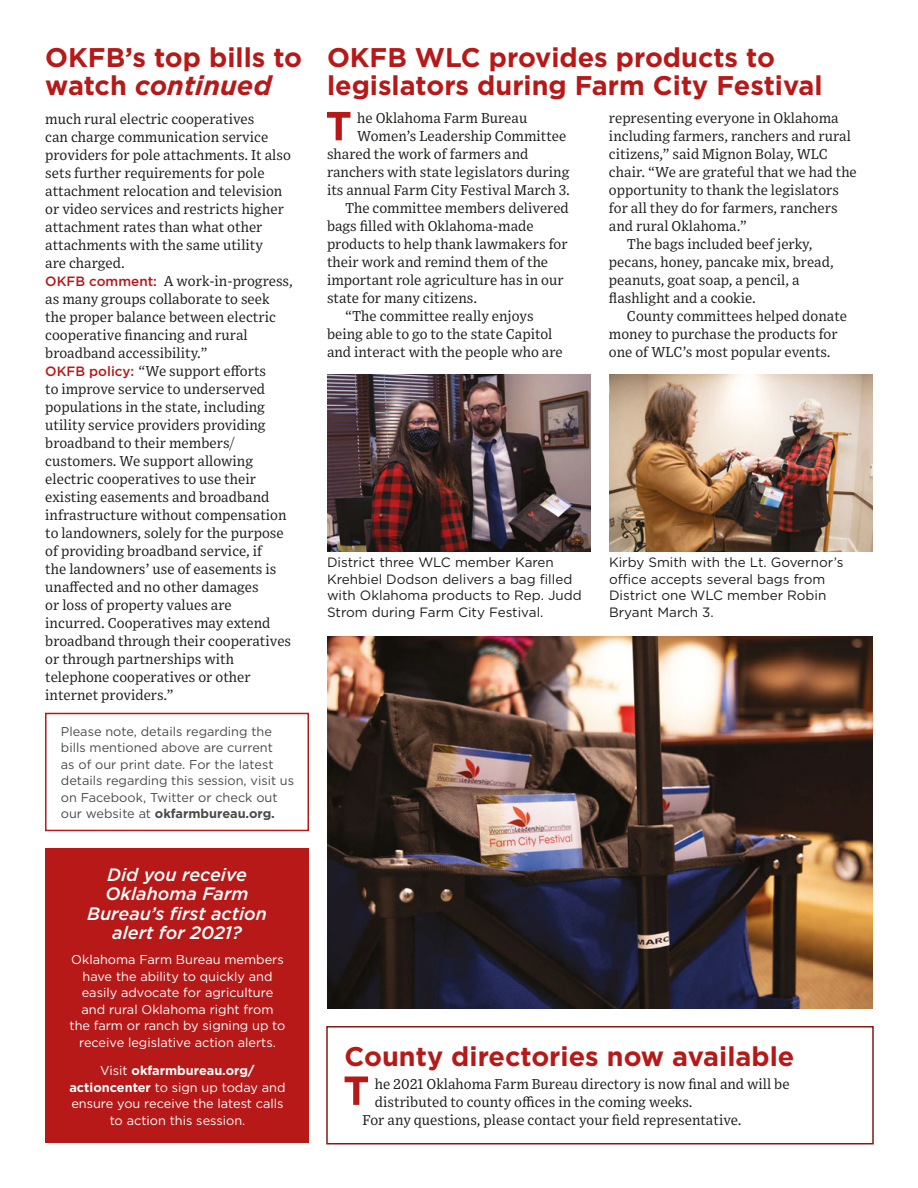
<style>
.page{position:relative;width:918px;height:1188px;background:#fff}
.page>*{position:absolute;margin:0;border:0;box-sizing:border-box;transform-origin:0 0}
.t1{font:700 27px/28.5px "Gotham";color:#b61918}
.t2{font:italic 500 18px/19.5px "Gotham";color:#fff;text-align:center}
.t3{font:14.25px/18px "Exchange";color:#1d1d1b}
.t4{font:13.5px/16.5px "Gotham";color:#1d1d1b}
.t5{font:12.75px/16.5px "Gotham";color:#fff;text-align:center}
.t6{font:12.75px/16.5px "Gotham";color:#4a4a49}
.s1{font-style:italic}
.s2{font-family:"Gotham";font-weight:500;font-size:13.5px;color:#b61918}
.s3{font-weight:700}
</style>
<div class="page">
<svg style="left:327px;top:112px;width:23px;height:28px"></svg>
<img style="left:327px;top:636px;width:546px;height:372px">
<img style="left:609px;top:374px;width:264px;height:177px">
<img style="left:327px;top:374px;width:264px;height:177px">
<div style="left:45px;top:848px;width:264px;height:295px;background:#b61918"></div>
<div style="left:326px;top:1026px;width:548px;height:118px;border:2px solid #841a14"></div>
<div style="left:45px;top:713px;width:264px;height:118px;border:2px solid #b61918"></div>
<svg style="left:345px;top:1077px;width:23px;height:28px"></svg>
<h1 class="t1" style="left:45px;top:43px;width:258px">OKFB’s top bills to watch <span class="s1">continued</span></h1>
<p class="t3" style="left:45px;top:109px;width:249px">much rural electric cooperatives<br>can charge communication service providers for pole attachments. It also sets further requirements for pole attachment relocation and television or video services and restricts higher attachment rates than what other attachments with the same utility<br>are charged.<br><span class="s2">OKFB comment:</span> A work-in-progress, as many groups collaborate to seek the proper balance between electric cooperative financing and rural broadband accessibility.”<br><span class="s2">OKFB policy:</span> “We support efforts<br>to improve service to underserved populations in the state, including utility service providers providing broadband to their members/ customers. We support allowing electric cooperatives to use their existing easements and broadband infrastructure without compensation to landowners, solely for the purpose of providing broadband service, if<br>the landowners’ use of easements is unaffected and no other damages<br>or loss of property values are incurred. Cooperatives may extend broadband through their cooperatives or through partnerships with telephone cooperatives or other internet providers.”</p>
<p class="t6" style="left:61px;top:723px;width:235px">Please note, details regarding the bills mentioned above are current<br>as of our print date. For the latest details regarding this session, visit us on Facebook, Twitter or check out our website at <span class="s3">okfarmbureau.org.</span></p>
<p class="t2" style="left:87px;top:864px;width:181px">Did you receive<br>Oklahoma Farm<br>Bureau’s first action alert for 2021?</p>
<p class="t5" style="left:70px;top:951px;width:217px">Oklahoma Farm Bureau members have the ability to quickly and easily advocate for agriculture and rural Oklahoma right from<br>the farm or ranch by signing up to receive legislative action alerts.</p>
<p class="t5" style="left:69px;top:1062px;width:218px">Visit <span class="s3">okfarmbureau.org/ actioncenter</span> to sign up today and ensure you receive the latest calls to action this session.</p>
<h1 class="t1" style="left:327px;top:43px;width:497px">OKFB WLC provides products to legislators during Farm City Festival</h1>
<p class="t3" style="left:357px;top:109px;width:172px">he Oklahoma Farm Bureau</p>
<p class="t3" style="left:357px;top:127px;width:211px">Women’s Leadership Committee</p>
<p class="t3" style="left:327px;top:145px;width:203px">shared the work of farmers and</p>
<p class="t3" style="left:327px;top:163px;width:244px">ranchers with state legislators during</p>
<p class="t3" style="left:327px;top:181px;width:244px">its annual Farm City Festival March 3.</p>
<p class="t3" style="left:345px;top:199px;width:225px">The committee members delivered</p>
<p class="t3" style="left:327px;top:217px;width:208px">bags filled with Oklahoma-made</p>
<p class="t3" style="left:327px;top:235px;width:242px">products to help thank lawmakers for</p>
<p class="t3" style="left:327px;top:253px;width:223px">their work and remind them of the</p>
<p class="t3" style="left:327px;top:271px;width:238px">important role agriculture has in our</p>
<p class="t3" style="left:327px;top:289px;width:152px">state for many citizens.</p>
<p class="t3" style="left:345px;top:307px;width:190px">“The committee really enjoys</p>
<p class="t3" style="left:327px;top:325px;width:227px">being able to go to the state Capitol</p>
<p class="t3" style="left:327px;top:343px;width:237px">and interact with the people who are</p>
<p class="t3" style="left:609px;top:109px;width:231px">representing everyone in Oklahoma</p>
<p class="t3" style="left:609px;top:127px;width:244px">including farmers, ranchers and rural</p>
<p class="t3" style="left:609px;top:145px;width:220px">citizens,” said Mignon Bolay, WLC</p>
<p class="t3" style="left:609px;top:163px;width:249px">chair. “We are grateful that we had the</p>
<p class="t3" style="left:609px;top:181px;width:232px">opportunity to thank the legislators</p>
<p class="t3" style="left:609px;top:199px;width:230px">for all they do for farmers, ranchers</p>
<p class="t3" style="left:609px;top:217px;width:139px">and rural Oklahoma.”</p>
<p class="t3" style="left:627px;top:235px;width:187px">The bags included beef jerky,</p>
<p class="t3" style="left:609px;top:253px;width:226px">pecans, honey, pancake mix, bread,</p>
<p class="t3" style="left:609px;top:271px;width:192px">peanuts, goat soap, a pencil, a</p>
<p class="t3" style="left:609px;top:289px;width:148px">flashlight and a cookie.</p>
<p class="t3" style="left:627px;top:307px;width:222px">County committees helped donate</p>
<p class="t3" style="left:609px;top:325px;width:230px">money to purchase the products for</p>
<p class="t3" style="left:609px;top:343px;width:223px">one of WLC’s most popular events.</p>
<p class="t4" style="left:327px;top:554px;width:256px">District three WLC member Karen Krehbiel Dodson delivers a bag filled with Oklahoma products to Rep. Judd Strom during Farm City Festival.</p>
<p class="t4" style="left:609px;top:554px;width:236px">Kirby Smith with the Lt. Governor’s office accepts several bags from<br>District one WLC member Robin<br>Bryant March 3.</p>
<h1 class="t1" style="left:345px;top:1042px;width:451px">County directories now available</h1>
<p class="t3" style="left:375px;top:1074px;width:416px">he 2021 Oklahoma Farm Bureau directory is now final and will be</p>
<p class="t3" style="left:375px;top:1092px;width:319px">distributed to county offices in the coming weeks.</p>
<p class="t3" style="left:363px;top:1110px;width:381px">For any questions, please contact your field representative.</p>
</div>
